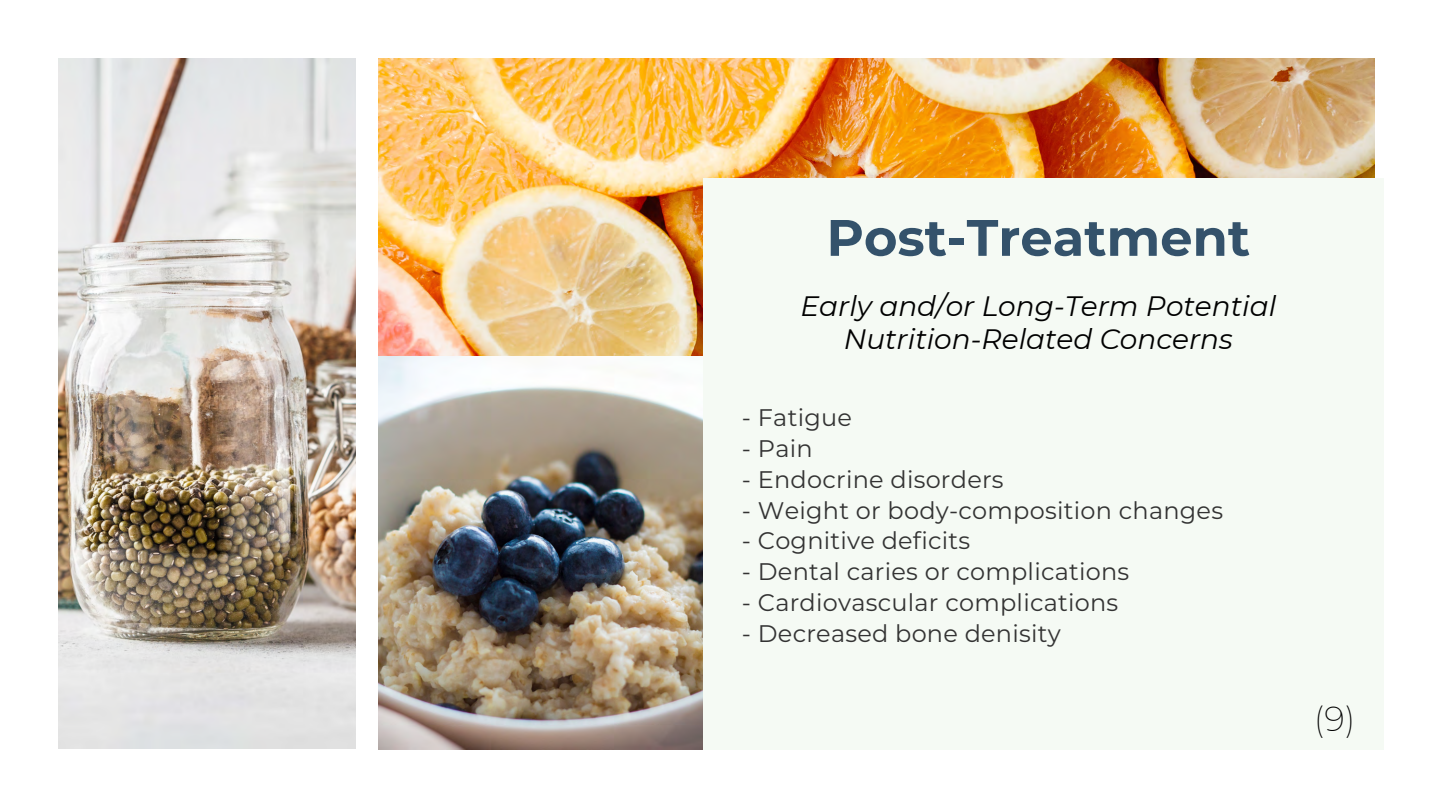
<style>
.page{position:relative;width:1440px;height:810px;background:#fff}
.page>*{position:absolute;margin:0;border:0;box-sizing:border-box;transform-origin:0 0}
.t1{font:700 51.2px "Montserrat";color:#34526b}
.t2{font:200 34px "Montserrat";color:#000}
.t3{font:italic 28px/33px "Montserrat";color:#000;text-align:center}
.t4{font:24px "Montserrat";letter-spacing:.01em;color:#333}
</style>
<div class="page">
<img style="left:58px;top:58px;width:298px;height:691px">
<img style="left:378px;top:356px;width:325px;height:393px">
<img style="left:378px;top:58px;width:996px;height:298px">
<div style="left:703px;top:178px;width:681px;height:571px;background:#f5faf4"></div>
<h1 class="t1" style="left:826px;top:206px;width:425px">Post-Treatment</h1>
<p class="t3" style="left:800px;top:289px;width:477px">Early and/or Long-Term Potential<br>Nutrition-Related Concerns</p>
<p class="t4" style="left:742px;top:401px;width:112px">- Fatigue</p>
<p class="t4" style="left:742px;top:432px;width:72px">- Pain</p>
<p class="t4" style="left:742px;top:463px;width:263px">- Endocrine disorders</p>
<p class="t4" style="left:742px;top:494px;width:483px">- Weight or body-composition changes</p>
<p class="t4" style="left:742px;top:524px;width:230px">- Cognitive deficits</p>
<p class="t4" style="left:742px;top:555px;width:389px">- Dental caries or complications</p>
<p class="t4" style="left:742px;top:586px;width:378px">- Cardiovascular complications</p>
<p class="t4" style="left:742px;top:617px;width:320px">- Decreased bone denisity</p>
<h2 class="t2" style="left:1314px;top:698px;width:43px">(9)</h2>
</div>
